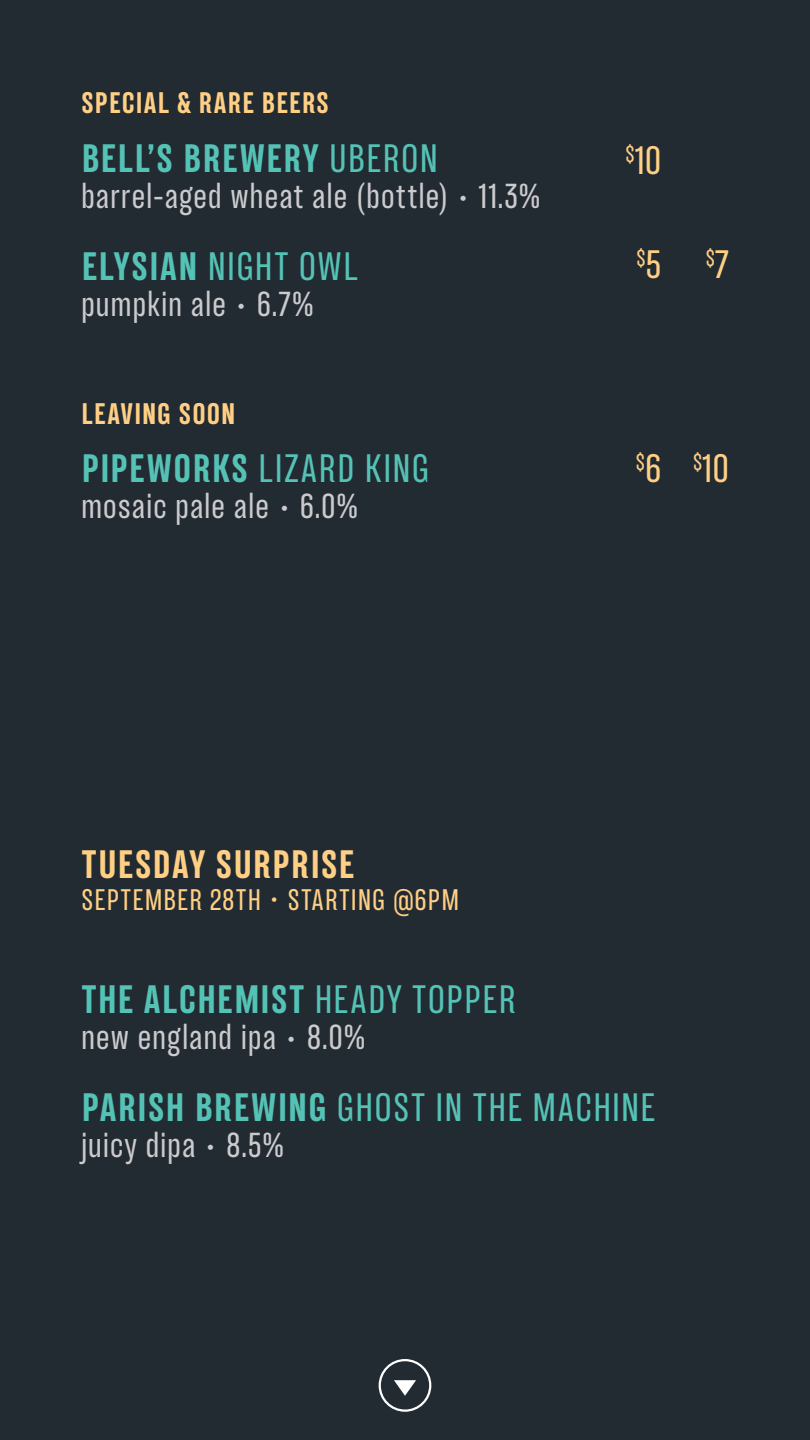
<style>
.page{position:relative;width:810px;height:1440px;background:#222a32}
.page>*{position:absolute;margin:0;border:0;box-sizing:border-box;transform-origin:0 0}
.t1{font:36px "TT Backwards Sans";letter-spacing:.04em;color:#55c2b6}
.t2{font:700 36px "TT Backwards Sans";letter-spacing:.045em;color:#55c2b6}
.t3{font:700 36px "TT Backwards Sans";letter-spacing:.04em;color:#fecf84}
.t4{font:36px "TT Backwards Sans";color:#fecf84}
.t5{font:31.5px "TT Backwards Sans";letter-spacing:.02em;color:#cbcacd}
.t6{font:700 27px "TT Backwards Sans";letter-spacing:.05em;color:#fecf84}
.t7{font:27px "TT Backwards Sans";letter-spacing:.05em;color:#fecf84}
.t8{font:20.93px "TT Backwards Sans";color:#fecf84}
.s1{font-weight:400}
.s2{font-weight:700}
.s3{font-size:36px}
</style>
<div class="page">
<div style="left:379px;top:1359px;width:52px;height:53px;border:2px solid #fff;border-radius:50%"></div>
<svg style="left:394px;top:1380px;width:22px;height:16px"></svg>
<p class="t6" style="left:82px;top:86px;width:249px">SPECIAL &amp; RARE BEERS</p>
<p class="t2" style="left:82px;top:135px;width:358px">BELL’S BREWERY <span class="s1">UBERON</span></p>
<p class="t5" style="left:81px;top:176px;width:461px">barrel-aged wheat ale (bottle) • 11.3%</p>
<p class="t1" style="left:82px;top:243px;width:278px"><span class="s2">ELYSIAN</span> NIGHT OWL</p>
<p class="t5" style="left:81px;top:284px;width:234px">pumpkin ale • 6.7%</p>
<p class="t6" style="left:82px;top:396px;width:155px">LEAVING SOON</p>
<p class="t1" style="left:82px;top:446px;width:349px"><span class="s2">PIPEWORKS</span> LIZARD KING</p>
<p class="t5" style="left:81px;top:486px;width:279px">mosaic pale ale • 6.0%</p>
<p class="t4" style="left:626px;top:137px;width:37px"><sup>$</sup>10</p>
<p class="t8" style="left:636px;top:244px;width:27px">$<span class="s3">5</span></p>
<p class="t8" style="left:706px;top:244px;width:25px">$<span class="s3">7</span></p>
<p class="t8" style="left:636px;top:449px;width:27px">$<span class="s3">6</span></p>
<p class="t4" style="left:693px;top:446px;width:37px"><sup>$</sup>10</p>
<p class="t3" style="left:82px;top:841px;width:274px">TUESDAY SURPRISE</p>
<p class="t7" style="left:82px;top:882px;width:379px">SEPTEMBER 28TH • STARTING @6PM</p>
<p class="t2" style="left:82px;top:976px;width:436px">THE ALCHEMIST <span class="s1">HEADY TOPPER</span></p>
<p class="t5" style="left:81px;top:1017px;width:286px">new england ipa • 8.0%</p>
<p class="t1" style="left:82px;top:1085px;width:575px"><span class="s2">PARISH BREWING</span> GHOST IN THE MACHINE</p>
<p class="t5" style="left:81px;top:1125px;width:205px">juicy dipa • 8.5%</p>
</div>
